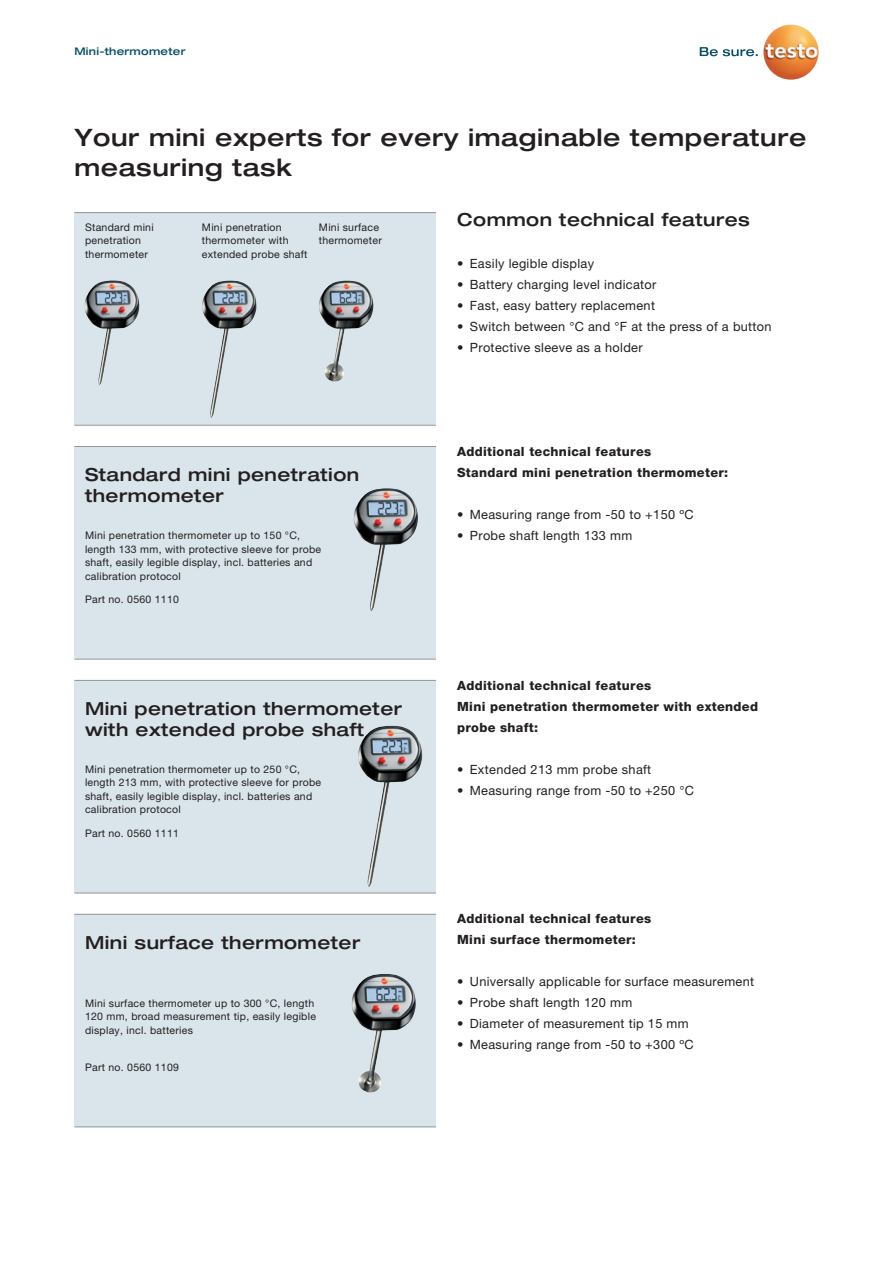
<style>
.page{position:relative;width:893px;height:1263px;background:#fff}
.page>*{position:absolute;margin:0;border:0;box-sizing:border-box;transform-origin:0 0}
.t1{font:500 expanded 24px/30px "Helvetica Neue LTW1 G";letter-spacing:.025em;color:#231f20}
.t2{font:500 expanded 18px/21px "Helvetica Neue LTW1 G";letter-spacing:.025em;color:#231f20}
.t3{font:12.75px "Helvetica Neue LTW1 G";letter-spacing:.025em;color:#231f20}
.t4{font:800 12.75px/21px "Helvetica Neue LTW1 G";letter-spacing:.025em;color:#231f20}
.t5{font:10.5px/13.5px "Helvetica Neue LTW1 G";letter-spacing:.025em;color:#231f20}
.t6{font:500 expanded 10.5px "Helvetica Neue LTW1 G";letter-spacing:.025em;color:#074f64}
</style>
<div class="page">
<div style="left:74px;top:446px;width:362px;height:213px;background:#d9e5eb"></div>
<div style="left:74px;top:213px;width:362px;height:212px;background:#d9e5eb"></div>
<div style="left:74px;top:680px;width:362px;height:213px;background:#d9e5eb"></div>
<div style="left:74px;top:914px;width:362px;height:213px;background:#d9e5eb"></div>
<hr style="left:74px;top:446px;width:362px;height:1px;background:#939598">
<hr style="left:74px;top:212px;width:362px;height:1px;background:#939598">
<hr style="left:74px;top:680px;width:362px;height:1px;background:#939598">
<hr style="left:74px;top:914px;width:362px;height:1px;background:#939598">
<hr style="left:74px;top:659px;width:362px;height:1px;background:#939598">
<hr style="left:74px;top:425px;width:362px;height:1px;background:#939598">
<hr style="left:74px;top:893px;width:362px;height:1px;background:#939598">
<hr style="left:74px;top:1126px;width:362px;height:1px;background:#939598">
<img style="left:353px;top:488px;width:65px;height:123px">
<img style="left:358px;top:726px;width:65px;height:161px">
<img style="left:351px;top:974px;width:65px;height:118px">
<img style="left:84px;top:280px;width:56px;height:105px">
<img style="left:202px;top:281px;width:55px;height:137px">
<img style="left:319px;top:281px;width:55px;height:101px">
<svg style="left:700px;top:47px;width:58px;height:9px"></svg>
<img style="left:763px;top:24px;width:56px;height:56px;border-radius:28px">
<p class="t6" style="left:74px;top:44px;width:113px">Mini-thermometer</p>
<h1 class="t1" style="left:74px;top:121px;width:733px">Your mini experts for every imaginable temperature measuring task</h1>
<p class="t5" style="left:85px;top:220px;width:70px">Standard mini penetration thermometer</p>
<p class="t5" style="left:202px;top:220px;width:107px">Mini penetration thermometer with extended probe shaft</p>
<p class="t5" style="left:319px;top:220px;width:64px">Mini surface thermometer</p>
<h2 class="t2" style="left:85px;top:464px;width:276px">Standard mini penetration thermometer</h2>
<p class="t5" style="left:85px;top:528px;width:238px">Mini penetration thermometer up to 150 °C, length 133 mm, with protective sleeve for probe shaft, easily legible display, incl. batteries and calibration protocol</p>
<p class="t5" style="left:85px;top:592px;width:95px">Part no. 0560 1110</p>
<h2 class="t2" style="left:85px;top:698px;width:319px">Mini penetration thermometer with extended probe shaft</h2>
<p class="t5" style="left:85px;top:762px;width:238px">Mini penetration thermometer up to 250 °C, length 213 mm, with protective sleeve for probe shaft, easily legible display, incl. batteries and calibration protocol</p>
<p class="t5" style="left:85px;top:826px;width:95px">Part no. 0560 1111</p>
<h2 class="t2" style="left:85px;top:932px;width:277px">Mini surface thermometer</h2>
<p class="t5" style="left:85px;top:996px;width:232px">Mini surface thermometer up to 300 °C, length<br>120 mm, broad measurement tip, easily legible display, incl. batteries</p>
<p class="t5" style="left:85px;top:1060px;width:95px">Part no. 0560 1109</p>
<h2 class="t2" style="left:457px;top:209px;width:294px">Common technical features</h2>
<p class="t3" style="left:457px;top:256px;width:139px">• Easily legible display</p>
<p class="t3" style="left:457px;top:277px;width:201px">• Battery charging level indicator</p>
<p class="t3" style="left:457px;top:298px;width:199px">• Fast, easy battery replacement</p>
<p class="t3" style="left:457px;top:319px;width:316px">• Switch between °C and °F at the press of a button</p>
<p class="t3" style="left:457px;top:340px;width:187px">• Protective sleeve as a holder</p>
<p class="t4" style="left:457px;top:441px;width:273px">Additional technical features<br>Standard mini penetration thermometer:</p>
<p class="t3" style="left:457px;top:506px;width:238px">• Measuring range from -50 to +150 ºC</p>
<p class="t3" style="left:457px;top:527px;width:177px">• Probe shaft length 133 mm</p>
<p class="t4" style="left:457px;top:674px;width:302px">Additional technical features<br>Mini penetration thermometer with extended probe shaft:</p>
<p class="t3" style="left:457px;top:761px;width:196px">• Extended 213 mm probe shaft</p>
<p class="t3" style="left:457px;top:782px;width:238px">• Measuring range from -50 to +250 °C</p>
<p class="t4" style="left:457px;top:908px;width:196px">Additional technical features<br>Mini surface thermometer:</p>
<p class="t3" style="left:457px;top:974px;width:298px">• Universally applicable for surface measurement</p>
<p class="t3" style="left:457px;top:995px;width:177px">• Probe shaft length 120 mm</p>
<p class="t3" style="left:457px;top:1016px;width:233px">• Diameter of measurement tip 15 mm</p>
<p class="t3" style="left:457px;top:1037px;width:238px">• Measuring range from -50 to +300 ºC</p>
</div>
